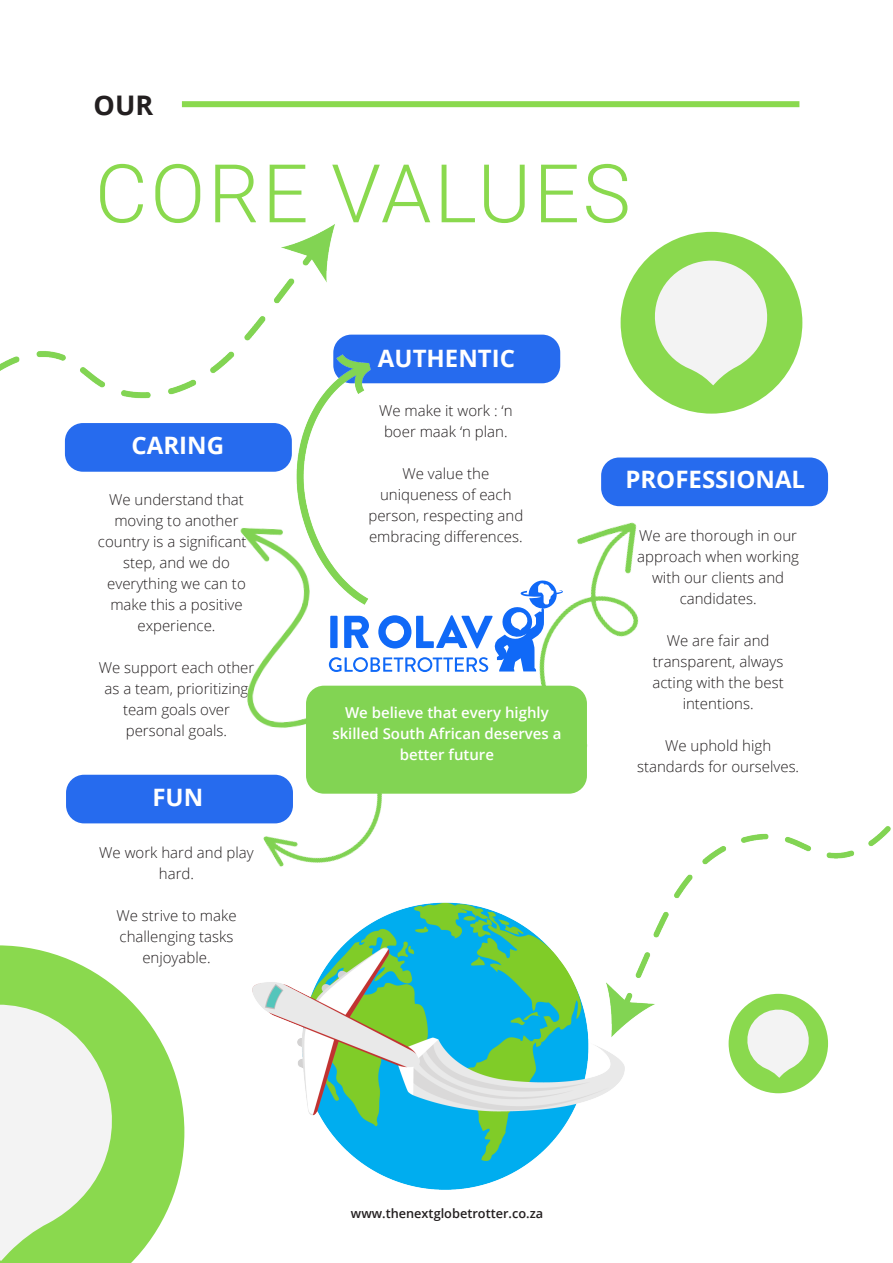
<style>
.page{position:relative;width:893px;height:1263px;background:#fff}
.page>*{position:absolute;margin:0;border:0;box-sizing:border-box;transform-origin:0 0}
.t1{font:300 81px "Roboto";letter-spacing:.035em;color:#8ad94e}
.t2{font:700 27px "Open Sans";color:#231f20}
.t3{font:700 24px "Open Sans";color:#fff}
.t4{font:300 15px/21px "Open Sans";color:#231f20;text-align:center}
.t5{font:600 15px/21px "Open Sans";color:#fff;text-align:center}
.t6{font:600 12.75px "Open Sans";color:#231f20}
</style>
<div class="page">
<img style="left:0;top:224px;width:400px;height:218px">
<img style="left:584px;top:780px;width:307px;height:306px">
<img style="left:253px;top:903px;width:372px;height:286px">
<img style="left:219px;top:813px;width:227px;height:111px">
<div style="left:65px;top:423px;width:227px;height:49px;background:#266bee;border-radius:18px"></div>
<div style="left:601px;top:457px;width:227px;height:49px;background:#266bee;border-radius:18px"></div>
<img style="left:476px;top:479px;width:269px;height:268px">
<img style="left:141px;top:528px;width:335px;height:285px">
<div style="left:333px;top:335px;width:227px;height:48px;background:#266bee;border-radius:18px"></div>
<div style="left:66px;top:775px;width:227px;height:48px;background:#266bee;border-radius:18px"></div>
<div style="left:182px;top:101px;width:617px;height:6px;background:#8ad94e"></div>
<div style="left:306px;top:686px;width:281px;height:108px;background:#82d453;border-radius:18px"></div>
<svg style="left:329px;top:580px;width:234px;height:92px"></svg>
<img style="left:270px;top:350px;width:150px;height:264px">
<svg style="left:0;top:945px;width:184px;height:318px;fill:#8ad94e"></svg>
<svg style="left:0;top:989px;width:128px;height:272px"></svg>
<div style="left:621px;top:232px;width:181px;height:182px;background:#8ad94e;border-radius:50%"></div>
<svg style="left:647px;top:253px;width:128px;height:132px"></svg>
<div style="left:729px;top:994px;width:99px;height:99px;background:#8ad94e;border-radius:50%"></div>
<svg style="left:743px;top:1005px;width:70px;height:73px"></svg>
<hr style="left:892px;top:1084px;width:1px;height:179px;background:#231f20">
<p class="t2" style="left:94px;top:87px;width:61px">OUR</p>
<p class="t1" style="left:95px;top:137px;width:537px">CORE VALUES</p>
<p class="t3" style="left:132px;top:428px;width:94px">CARING</p>
<p class="t4" style="left:98px;top:488px;width:150px">We understand that moving to another country is a significant step, and we do everything we can to make this a positive experience.</p>
<p class="t4" style="left:99px;top:656px;width:157px">We support each other as a team, prioritizing team goals over personal goals.</p>
<p class="t3" style="left:152px;top:780px;width:52px">FUN</p>
<p class="t4" style="left:99px;top:842px;width:156px">We work hard and play hard.</p>
<p class="t4" style="left:116px;top:905px;width:122px">We strive to make challenging tasks enjoyable.</p>
<p class="t3" style="left:378px;top:341px;width:139px">AUTHENTIC</p>
<p class="t4" style="left:379px;top:400px;width:135px">We make it work : ‘n boer maak ‘n plan.</p>
<p class="t4" style="left:368px;top:463px;width:156px">We value the uniqueness of each person, respecting and embracing differences.</p>
<p class="t5" style="left:332px;top:701px;width:231px">We believe that every highly skilled South African deserves a better future</p>
<p class="t3" style="left:625px;top:462px;width:181px">PROFESSIONAL</p>
<p class="t4" style="left:637px;top:525px;width:163px">We are thorough in our approach when working with our clients and candidates.</p>
<p class="t4" style="left:652px;top:630px;width:133px">We are fair and transparent, always acting with the best intentions.</p>
<p class="t4" style="left:637px;top:735px;width:164px">We uphold high standards for ourselves.</p>
<p class="t6" style="left:351px;top:1204px;width:194px">www.thenextglobetrotter.co.za</p>
</div>
